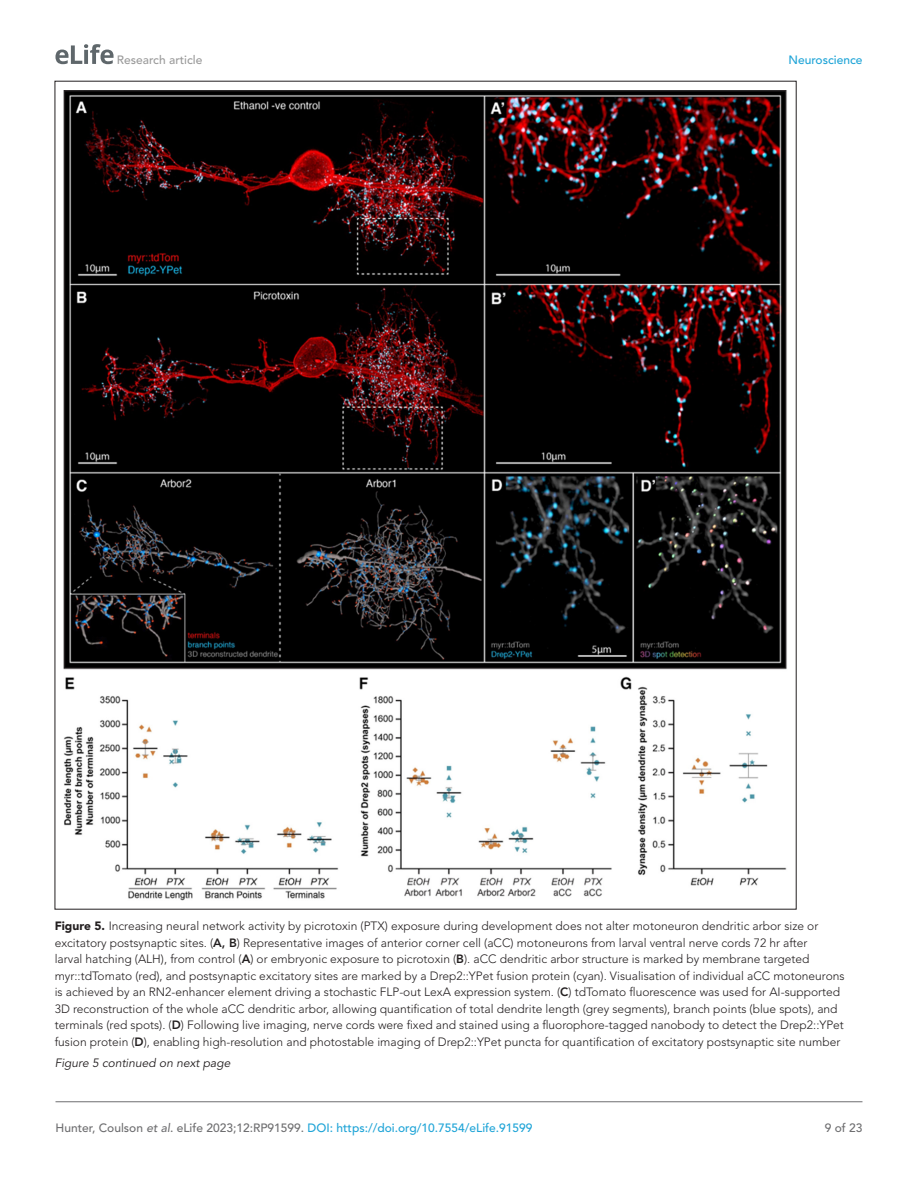
<style>
.page{position:relative;width:918px;height:1188px;background:#fff}
.page>*{position:absolute;margin:0;border:0;box-sizing:border-box;transform-origin:0 0}
.t1{font:300 12px/16.5px "Avenir LT Std";color:#231f20}
.t2{font:500 12px "Avenir LT Std";color:#1ea4d7}
.t3{font:italic 12px "Avenir LT Std";color:#231f20}
.t4{font:500 12px "Avenir LT Std";color:#9a9a9a}
.t5{font:500 12px "Avenir LT Std";color:#6e6e70}
.s1{font-weight:900}
.s2{font-weight:800}
.s3{color:#6e6e70}
.s4{font-style:italic;color:#6e6e70}
</style>
<div class="page">
<svg style="left:55px;top:44px;width:59px;height:20px"></svg>
<hr style="left:56px;top:1101px;width:806px;height:1px;background:#6e6e70">
<img style="left:64px;top:90px;width:723px;height:810px">
<p class="t4" style="left:117px;top:53px;width:87px">Research article</p>
<p class="t2" style="left:788px;top:53px;width:76px">Neuroscience</p>
<p class="t1" style="left:55px;top:918px;width:791px"><span class="s1">Figure 5.</span> Increasing neural network activity by picrotoxin (PTX) exposure during development does not alter motoneuron dendritic arbor size or excitatory postsynaptic sites. (<span class="s2">A, B</span>) Representative images of anterior corner cell (aCC) motoneurons from larval ventral nerve cords 72 hr after<br>larval hatching (ALH), from control (<span class="s2">A</span>) or embryonic exposure to picrotoxin (<span class="s2">B</span>). aCC dendritic arbor structure is marked by membrane targeted myr::tdTomato (red), and postsynaptic excitatory sites are marked by a Drep2::YPet fusion protein (cyan). Visualisation of individual aCC motoneurons is achieved by an RN2-enhancer element driving a stochastic FLP-out LexA expression system. (<span class="s2">C</span>) tdTomato fluorescence was used for AI-supported 3D reconstruction of the whole aCC dendritic arbor, allowing quantification of total dendrite length (grey segments), branch points (blue spots), and terminals (red spots). (<span class="s2">D</span>) Following live imaging, nerve cords were fixed and stained using a fluorophore-tagged nanobody to detect the Drep2::YPet fusion protein (<span class="s2">D</span>), enabling high-resolution and photostable imaging of Drep2::YPet puncta for quantification of excitatory postsynaptic site number</p>
<p class="t3" style="left:55px;top:1056px;width:177px">Figure 5 continued on next page</p>
<p class="t2" style="left:56px;top:1121px;width:479px"><span class="s3">Hunter, Coulson</span> <span class="s4">et al</span><span class="s3">. eLife 2023;12:RP91599.</span> DOI: https://doi.org/10.7554/eLife.91599</p>
<p class="t5" style="left:825px;top:1121px;width:39px">9 of 23</p>
</div>
